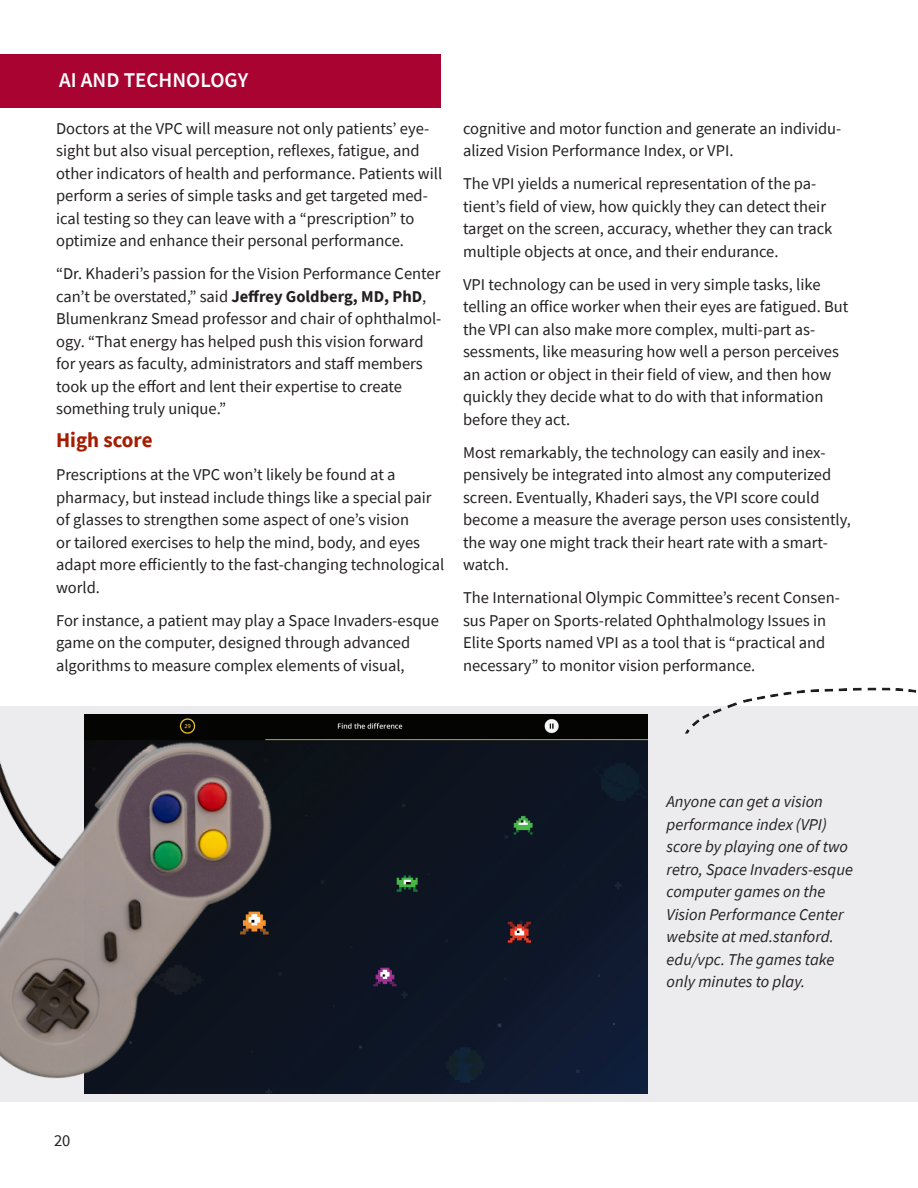
<style>
.page{position:relative;width:918px;height:1188px;background:#fff}
.page>*{position:absolute;margin:0;border:0;box-sizing:border-box;transform-origin:0 0}
.Annual_Report_Headline_2023{font:600 21px "Source Sans Pro";color:#fff}
.Annual_Report_Paragraph_Style{font:700 21px "Source Sans Pro";color:#a61c00}
.Annual_Report_Paragraph_Style-2{font:16.5px/22.5px "Source Sans Pro";color:#231f20}
.Annual_Report_Captions_2023{font:italic 16.5px/22.5px "Source Sans Pro";color:#231f20}
.s1{font-weight:700}
</style>
<div class="page">
<div style="left:0;top:54px;width:441px;height:53px;background:#a90332"></div>
<div style="left:0;top:707px;width:918px;height:395px;background:#ececee"></div>
<img style="left:389px;top:714px;width:259px;height:379px">
<img style="left:0;top:706px;width:389px;height:388px">
<svg style="left:674px;top:687px;width:244px;height:47px"></svg>
<p class="Annual_Report_Headline_2023" style="left:59px;top:66px;width:191px">AI AND TECHNOLOGY</p>
<p class="Annual_Report_Paragraph_Style-2" style="left:56px;top:117px;width:388px">Doctors at the VPC will measure not only patients’ eye&shy;sight but also visual perception, reflexes, fatigue, and other indicators of health and performance. Patients will perform a series of simple tasks and get targeted med&shy;ical testing so they can leave with a “prescription” to optimize and enhance their personal performance.</p>
<p class="Annual_Report_Paragraph_Style-2" style="left:56px;top:263px;width:387px">“Dr. Khaderi’s passion for the Vision Performance Center can’t be overstated,” said <span class="s1">Jeffrey Goldberg, MD, PhD</span>, Blumenkranz Smead professor and chair of ophthalmol&shy;ogy. “That energy has helped push this vision forward for years as faculty, administrators and staff members took up the effort and lent their expertise to create something truly unique.”</p>
<p class="Annual_Report_Paragraph_Style" style="left:56px;top:426px;width:98px">High score</p>
<p class="Annual_Report_Paragraph_Style-2" style="left:56px;top:464px;width:390px">Prescriptions at the VPC won’t likely be found at a pharmacy, but instead include things like a special pair of glasses to strengthen some aspect of one’s vision<br>or tailored exercises to help the mind, body, and eyes adapt more efficiently to the fast-changing technological world.</p>
<p class="Annual_Report_Paragraph_Style-2" style="left:56px;top:609px;width:384px">For instance, a patient may play a Space Invaders-esque game on the computer, designed through advanced algorithms to measure complex elements of visual,</p>
<p class="Annual_Report_Paragraph_Style-2" style="left:463px;top:117px;width:380px">cognitive and motor function and generate an individu&shy;alized Vision Performance Index, or VPI.</p>
<p class="Annual_Report_Paragraph_Style-2" style="left:463px;top:173px;width:371px">The VPI yields a numerical representation of the pa&shy;tient’s field of view, how quickly they can detect their target on the screen, accuracy, whether they can track multiple objects at once, and their endurance.</p>
<p class="Annual_Report_Paragraph_Style-2" style="left:463px;top:273px;width:387px">VPI technology can be used in very simple tasks, like telling an office worker when their eyes are fatigued. But the VPI can also make more complex, multi-part as&shy;sessments, like measuring how well a person perceives an action or object in their field of view, and then how quickly they decide what to do with that information before they act.</p>
<p class="Annual_Report_Paragraph_Style-2" style="left:463px;top:441px;width:389px">Most remarkably, the technology can easily and inex&shy;pensively be integrated into almost any computerized screen. Eventually, Khaderi says, the VPI score could become a measure the average person uses consistently, the way one might track their heart rate with a smart&shy;watch.</p>
<p class="Annual_Report_Paragraph_Style-2" style="left:463px;top:587px;width:378px">The International Olympic Committee’s recent Consen&shy;sus Paper on Sports-related Ophthalmology Issues in Elite Sports named VPI as a tool that is “practical and necessary” to monitor vision performance.</p>
<p class="Annual_Report_Captions_2023" style="left:667px;top:790px;width:188px">Anyone can get a vision performance index (VPI) score by playing one of two retro, Space Invaders-esque computer games on the<br>Vision Performance Center website at med.stanford. edu/vpc. The games take only minutes to play.</p>
<p class="Annual_Report_Paragraph_Style-2" style="left:54px;top:1130px;width:18px">20</p>
</div>
